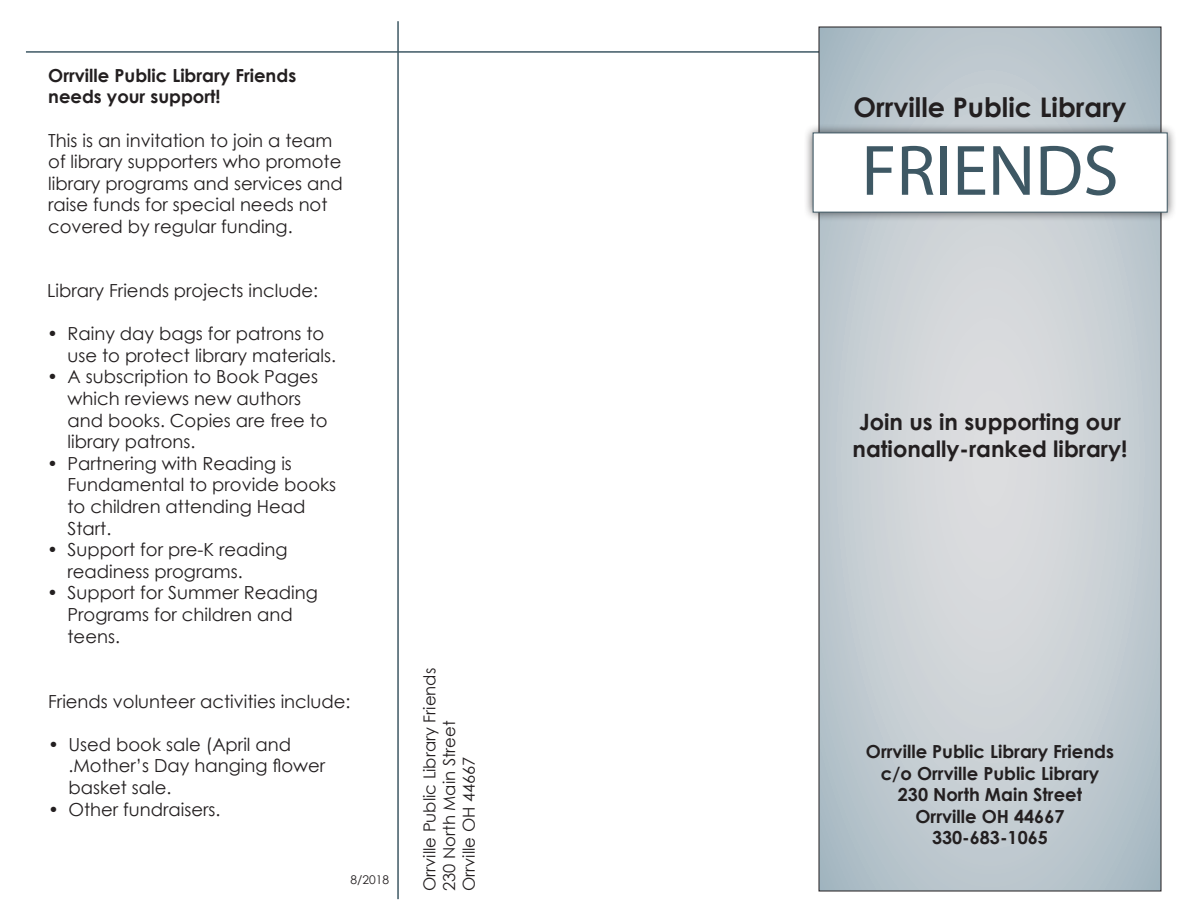
<style>
.page{position:relative;width:1188px;height:918px;background:#fff}
.page>*{position:absolute;margin:0;border:0;box-sizing:border-box;transform-origin:0 0}
.t1{font:72px "Myriad Pro";color:#3e5864}
.t2{font:700 27px "Century Gothic";color:#231f20}
.t3{font:700 22.5px "Century Gothic";color:#231f20}
.t4{font:18px/21.6px "Century Gothic";color:#231f20}
.t5{font:700 18px/21.6px "Century Gothic";color:#231f20}
.t6{font:16.5px "Century Gothic";color:#231f20}
.t7{font:12px "Century Gothic";color:#231f20}
</style>
<div class="page">
<hr style="left:26px;top:51px;width:848px;height:2px;background:#3e5864">
<svg style="left:821px;top:29px;width:338px;height:860px"></svg>
<div style="left:803px;top:123px;width:374px;height:99px;background:#231f20;opacity:.75"></div>
<div style="left:813px;top:133px;width:355px;height:80px;background:#fff;border:1px solid #3e5864"></div>
<hr style="left:397px;top:21px;width:2px;height:878px;background:#3e5864">
<p class="t5" style="left:48px;top:64px;width:250px">Orrville Public Library Friends needs your support!</p>
<p class="t4" style="left:48px;top:129px;width:296px">This is an invitation to join a team of library supporters who promote library programs and services and raise funds for special needs not covered by regular funding.</p>
<p class="t4" style="left:47px;top:279px;width:273px">Library Friends projects include:</p>
<p class="t4" style="left:68px;top:323px;width:270px;text-indent:-20px">• Rainy day bags for patrons to use to protect library materials.</p>
<p class="t4" style="left:68px;top:366px;width:262px;text-indent:-20px">• A subscription to Book Pages which reviews new authors and books. Copies are free to library patrons.</p>
<p class="t4" style="left:68px;top:452px;width:270px;text-indent:-20px">• Partnering with Reading is<br>Fundamental to provide books to children attending Head<br>Start.</p>
<p class="t4" style="left:68px;top:539px;width:222px;text-indent:-20px">• Support for pre-K reading readiness programs.</p>
<p class="t4" style="left:68px;top:582px;width:252px;text-indent:-20px">• Support for Summer Reading<br>Programs for children and teens.</p>
<p class="t4" style="left:48px;top:690px;width:304px">Friends volunteer activities include:</p>
<p class="t4" style="left:68px;top:733px;width:258px;text-indent:-20px">• Used book sale (April and .Mother’s Day hanging flower basket sale.</p>
<p class="t4" style="left:48px;top:798px;width:174px">• Other fundraisers.</p>
<p class="t7" style="left:351px;top:871px;width:40px">8/2018</p>
<p class="t6" style="left:418px;top:891px;width:225px;rotate:-90deg">Orrville Public Library Friends</p>
<p class="t6" style="left:438px;top:891px;width:172px;rotate:-90deg">230 North Main Street</p>
<p class="t6" style="left:457px;top:891px;width:136px;rotate:-90deg">Orrville OH 44667</p>
<p class="t2" style="left:853px;top:87px;width:275px">Orrville Public Library</p>
<p class="t1" style="left:861px;top:126px;width:259px">FRIENDS</p>
<p class="t3" style="left:859px;top:404px;width:263px">Join us in supporting our</p>
<p class="t3" style="left:853px;top:431px;width:276px">nationally-ranked library!</p>
<p class="t5" style="left:866px;top:740px;width:250px">Orrville Public Library Friends</p>
<p class="t5" style="left:881px;top:762px;width:220px">c/o Orrville Public Library</p>
<p class="t5" style="left:898px;top:783px;width:186px">230 North Main Street</p>
<p class="t5" style="left:915px;top:805px;width:151px">Orrville OH 44667</p>
<p class="t5" style="left:932px;top:826px;width:117px">330-683-1065</p>
</div>
